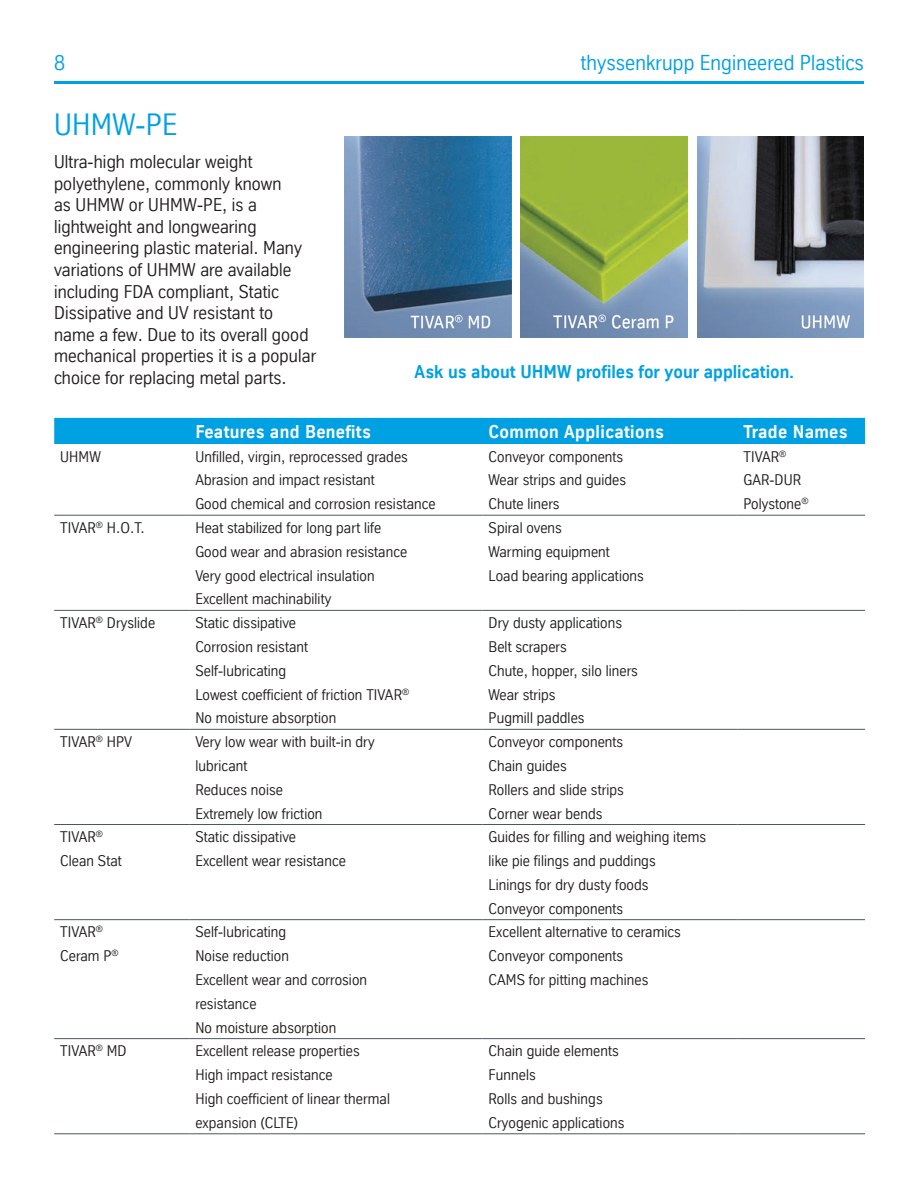
<style>
.page{position:relative;width:918px;height:1188px;background:#fff}
.page>*{position:absolute;margin:0;border:0;box-sizing:border-box;transform-origin:0 0}
.t1{font:30px "TK Type";color:#00a1e3}
.t2{font:21px "TK Type";color:#00a1e3}
.t3{font:18px/21.6px "TK Type";color:#231f20}
.t4{font:700 18px "TK Type";letter-spacing:.02em;color:#fff}
.t5{font:700 18px "TK Type";color:#00a1e3}
.t6{font:15px "TK Type";color:#231f20}
</style>
<div class="page">
<img style="left:345px;top:137px;width:166px;height:200px">
<hr style="left:54px;top:81px;width:810px;height:3px;background:#00a1e3">
<div style="left:54px;top:418px;width:811px;height:26px;background:#00a1e3"></div>
<hr style="left:54px;top:610px;width:135px;height:1px;background:#4b5564">
<hr style="left:189px;top:610px;width:294px;height:1px;background:#4b5564">
<hr style="left:483px;top:610px;width:254px;height:1px;background:#4b5564">
<hr style="left:737px;top:610px;width:128px;height:1px;background:#4b5564">
<hr style="left:54px;top:729px;width:135px;height:1px;background:#4b5564">
<hr style="left:189px;top:729px;width:294px;height:1px;background:#4b5564">
<hr style="left:483px;top:729px;width:254px;height:1px;background:#4b5564">
<hr style="left:737px;top:729px;width:128px;height:1px;background:#4b5564">
<hr style="left:54px;top:824px;width:135px;height:1px;background:#4b5564">
<hr style="left:189px;top:824px;width:294px;height:1px;background:#4b5564">
<hr style="left:483px;top:824px;width:254px;height:1px;background:#4b5564">
<hr style="left:737px;top:824px;width:128px;height:1px;background:#4b5564">
<hr style="left:54px;top:919px;width:135px;height:1px;background:#4b5564">
<hr style="left:189px;top:919px;width:294px;height:1px;background:#4b5564">
<hr style="left:483px;top:919px;width:254px;height:1px;background:#4b5564">
<hr style="left:737px;top:919px;width:128px;height:1px;background:#4b5564">
<hr style="left:54px;top:1038px;width:135px;height:1px;background:#4b5564">
<hr style="left:189px;top:1038px;width:294px;height:1px;background:#4b5564">
<hr style="left:483px;top:1038px;width:254px;height:1px;background:#4b5564">
<hr style="left:737px;top:1038px;width:128px;height:1px;background:#4b5564">
<hr style="left:54px;top:1134px;width:135px;height:1px;background:#4b5564">
<hr style="left:189px;top:1134px;width:294px;height:1px;background:#4b5564">
<hr style="left:483px;top:1134px;width:254px;height:1px;background:#4b5564">
<hr style="left:737px;top:1134px;width:128px;height:1px;background:#4b5564">
<hr style="left:54px;top:515px;width:135px;height:1px;background:#4b5564">
<hr style="left:189px;top:515px;width:294px;height:1px;background:#4b5564">
<hr style="left:483px;top:515px;width:254px;height:1px;background:#4b5564">
<hr style="left:737px;top:515px;width:128px;height:1px;background:#4b5564">
<img style="left:521px;top:136px;width:167px;height:201px">
<img style="left:697px;top:136px;width:167px;height:201px">
<p class="t2" style="left:54px;top:51px;width:13px">8</p>
<p class="t2" style="left:581px;top:51px;width:285px">thyssenkrupp Engineered Plastics</p>
<p class="t1" style="left:54px;top:107px;width:125px">UHMW-PE</p>
<p class="t3" style="left:54px;top:151px;width:264px">Ultra-high molecular weight polyethylene, commonly known<br>as UHMW or UHMW-PE, is a lightweight and longwearing engineering plastic material. Many variations of UHMW are available including FDA compliant, Static<br>Dissipative and UV resistant to name a few. Due to its overall good mechanical properties it is a popular choice for replacing metal parts.</p>
<p class="t5" style="left:415px;top:361px;width:381px">Ask us about UHMW profiles for your application.</p>
<p class="t4" style="left:195px;top:422px;width:177px">Features and Benefits</p>
<p class="t4" style="left:489px;top:422px;width:177px">Common Applications</p>
<p class="t4" style="left:743px;top:422px;width:106px">Trade Names</p>
<p class="t6" style="left:60px;top:448px;width:42px">UHMW</p>
<p class="t6" style="left:195px;top:448px;width:214px">Unfilled, virgin, reprocessed grades</p>
<p class="t6" style="left:489px;top:448px;width:136px">Conveyor components</p>
<p class="t6" style="left:743px;top:448px;width:44px">TIVAR<sup>®</sup></p>
<p class="t6" style="left:195px;top:472px;width:181px">Abrasion and impact resistant</p>
<p class="t6" style="left:489px;top:472px;width:139px">Wear strips and guides</p>
<p class="t6" style="left:743px;top:472px;width:59px">GAR-DUR</p>
<p class="t6" style="left:195px;top:496px;width:242px">Good chemical and corrosion resistance</p>
<p class="t6" style="left:489px;top:496px;width:73px">Chute liners</p>
<p class="t6" style="left:743px;top:496px;width:67px">Polystone<sup>®</sup></p>
<p class="t6" style="left:60px;top:519px;width:86px">TIVAR<sup>®</sup> H.O.T.</p>
<p class="t6" style="left:195px;top:519px;width:188px">Heat stabilized for long part life</p>
<p class="t6" style="left:489px;top:519px;width:75px">Spiral ovens</p>
<p class="t6" style="left:195px;top:543px;width:214px">Good wear and abrasion resistance</p>
<p class="t6" style="left:489px;top:543px;width:123px">Warming equipment</p>
<p class="t6" style="left:195px;top:567px;width:181px">Very good electrical insulation</p>
<p class="t6" style="left:489px;top:567px;width:157px">Load bearing applications</p>
<p class="t6" style="left:195px;top:591px;width:138px">Excellent machinability</p>
<p class="t6" style="left:60px;top:615px;width:97px">TIVAR<sup>®</sup> Dryslide</p>
<p class="t6" style="left:195px;top:615px;width:102px">Static dissipative</p>
<p class="t6" style="left:489px;top:615px;width:135px">Dry dusty applications</p>
<p class="t6" style="left:195px;top:638px;width:114px">Corrosion resistant</p>
<p class="t6" style="left:489px;top:638px;width:80px">Belt scrapers</p>
<p class="t6" style="left:195px;top:662px;width:93px">Self-lubricating</p>
<p class="t6" style="left:489px;top:662px;width:151px">Chute, hopper, silo liners</p>
<p class="t6" style="left:195px;top:686px;width:215px">Lowest coefficient of friction TIVAR<sup>®</sup></p>
<p class="t6" style="left:489px;top:686px;width:69px">Wear strips</p>
<p class="t6" style="left:195px;top:710px;width:143px">No moisture absorption</p>
<p class="t6" style="left:489px;top:710px;width:98px">Pugmill paddles</p>
<p class="t6" style="left:60px;top:733px;width:74px">TIVAR<sup>®</sup> HPV</p>
<p class="t6" style="left:195px;top:733px;width:181px">Very low wear with built-in dry</p>
<p class="t6" style="left:489px;top:733px;width:136px">Conveyor components</p>
<p class="t6" style="left:195px;top:757px;width:54px">lubricant</p>
<p class="t6" style="left:489px;top:757px;width:80px">Chain guides</p>
<p class="t6" style="left:195px;top:781px;width:89px">Reduces noise</p>
<p class="t6" style="left:489px;top:781px;width:137px">Rollers and slide strips</p>
<p class="t6" style="left:195px;top:805px;width:129px">Extremely low friction</p>
<p class="t6" style="left:489px;top:805px;width:116px">Corner wear bends</p>
<p class="t6" style="left:60px;top:829px;width:44px">TIVAR<sup>®</sup></p>
<p class="t6" style="left:195px;top:829px;width:102px">Static dissipative</p>
<p class="t6" style="left:489px;top:829px;width:219px">Guides for filling and weighing items</p>
<p class="t6" style="left:60px;top:852px;width:63px">Clean Stat</p>
<p class="t6" style="left:195px;top:852px;width:152px">Excellent wear resistance</p>
<p class="t6" style="left:489px;top:852px;width:169px">like pie filings and puddings</p>
<p class="t6" style="left:489px;top:876px;width:162px">Linings for dry dusty foods</p>
<p class="t6" style="left:489px;top:900px;width:136px">Conveyor components</p>
<p class="t6" style="left:60px;top:924px;width:44px">TIVAR<sup>®</sup></p>
<p class="t6" style="left:195px;top:924px;width:93px">Self-lubricating</p>
<p class="t6" style="left:489px;top:924px;width:194px">Excellent alternative to ceramics</p>
<p class="t6" style="left:60px;top:948px;width:60px">Ceram P<sup>®</sup></p>
<p class="t6" style="left:195px;top:948px;width:95px">Noise reduction</p>
<p class="t6" style="left:489px;top:948px;width:136px">Conveyor components</p>
<p class="t6" style="left:195px;top:971px;width:173px">Excellent wear and corrosion</p>
<p class="t6" style="left:489px;top:971px;width:161px">CAMS for pitting machines</p>
<p class="t6" style="left:195px;top:995px;width:63px">resistance</p>
<p class="t6" style="left:195px;top:1019px;width:143px">No moisture absorption</p>
<p class="t6" style="left:60px;top:1043px;width:68px">TIVAR<sup>®</sup> MD</p>
<p class="t6" style="left:195px;top:1043px;width:166px">Excellent release properties</p>
<p class="t6" style="left:489px;top:1043px;width:132px">Chain guide elements</p>
<p class="t6" style="left:195px;top:1067px;width:139px">High impact resistance</p>
<p class="t6" style="left:489px;top:1067px;width:49px">Funnels</p>
<p class="t6" style="left:195px;top:1090px;width:196px">High coefficient of linear thermal</p>
<p class="t6" style="left:489px;top:1090px;width:116px">Rolls and bushings</p>
<p class="t6" style="left:195px;top:1114px;width:104px">expansion (CLTE)</p>
<p class="t6" style="left:489px;top:1114px;width:138px">Cryogenic applications</p>
</div>
